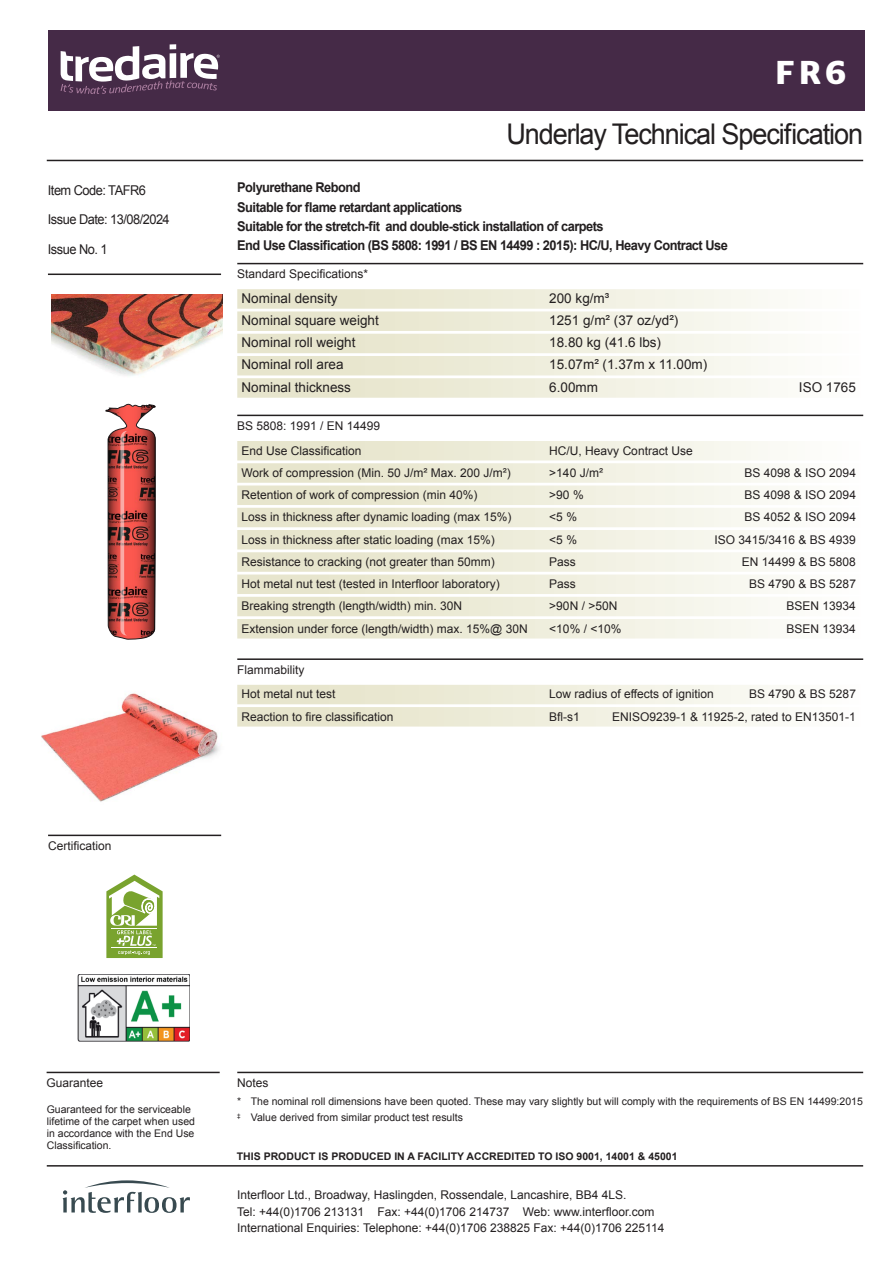
<style>
.page{position:relative;width:893px;height:1263px;background:#fff}
.page>*{position:absolute;margin:0;border:0;box-sizing:border-box;transform-origin:0 0}
.t1{font:600 33px "Stag Sans";color:#fff}
.Header_Top{font:28.5px "Arial";letter-spacing:-.04em;color:#231f20;scale:.95 1}
.Header_Top-2{font:700 13.5px "Arial";letter-spacing:-.04em;color:#231f20;scale:.95 1}
.List_Large{font:13.5px "Arial";color:#231f20}
.Header_Top-3{font:13.5px "Arial";letter-spacing:-.04em;color:#231f20;scale:.95 1}
.List_Small{font:12px "Arial";color:#231f20}
.SECTION{font:12px "Arial";color:#231f20}
.t2{font:10.5px/12px "Arial";color:#231f20}
.t3{font:700 10.5px "Arial";color:#231f20}
</style>
<div class="page">
<hr style="left:48px;top:274px;width:173px;height:1px;background:#231f20">
<hr style="left:47px;top:160px;width:816px;height:1px;background:#231f20">
<hr style="left:47px;top:1165px;width:816px;height:1px;background:#231f20">
<svg style="left:63px;top:1180px;width:127px;height:33px"></svg>
<div style="left:48px;top:31px;width:816px;height:80px;background:#452a47"></div>
<svg style="left:61px;top:44px;width:159px;height:50px"></svg>
<img style="left:41px;top:693px;width:178px;height:109px">
<svg style="left:105px;top:403px;width:51px;height:237px;background:#ae5a56"></svg>
<img style="left:51px;top:295px;width:171px;height:81px">
<svg style="left:106px;top:874px;width:57px;height:84px"></svg>
<hr style="left:112px;top:928px;width:45px;height:1px;background:#fff">
<hr style="left:112px;top:947px;width:45px;height:1px;background:#fff">
<img style="left:78px;top:974px;width:111px;height:67px">
<hr style="left:47px;top:1072px;width:173px;height:1px;background:#231f20">
<hr style="left:48px;top:835px;width:173px;height:1px;background:#231f20">
<hr style="left:237px;top:263px;width:626px;height:1px;background:#231f20">
<div style="left:237px;top:289px;width:626px;height:20px;background:linear-gradient(to right,#e4e1c5,#fdfdfa)"></div>
<div style="left:237px;top:311px;width:626px;height:20px;background:linear-gradient(to right,#e4e1c5,#fdfdfa)"></div>
<div style="left:237px;top:334px;width:626px;height:19px;background:linear-gradient(to right,#e4e1c5,#fdfdfa)"></div>
<div style="left:237px;top:356px;width:626px;height:19px;background:linear-gradient(to right,#e4e1c5,#fdfdfa)"></div>
<div style="left:237px;top:378px;width:626px;height:20px;background:linear-gradient(to right,#e4e1c5,#fdfdfa)"></div>
<hr style="left:237px;top:415px;width:626px;height:1px;background:#231f20">
<div style="left:237px;top:441px;width:626px;height:19px;background:linear-gradient(to right,#e4e1c5,#fdfdfa)"></div>
<div style="left:237px;top:463px;width:626px;height:20px;background:linear-gradient(to right,#e4e1c5,#fdfdfa)"></div>
<div style="left:237px;top:485px;width:626px;height:20px;background:linear-gradient(to right,#e4e1c5,#fdfdfa)"></div>
<div style="left:237px;top:508px;width:626px;height:19px;background:linear-gradient(to right,#e4e1c5,#fdfdfa)"></div>
<div style="left:237px;top:530px;width:626px;height:19px;background:linear-gradient(to right,#e4e1c5,#fdfdfa)"></div>
<div style="left:237px;top:552px;width:626px;height:20px;background:linear-gradient(to right,#e4e1c5,#fdfdfa)"></div>
<div style="left:237px;top:574px;width:626px;height:20px;background:linear-gradient(to right,#e4e1c5,#fdfdfa)"></div>
<div style="left:237px;top:597px;width:626px;height:19px;background:linear-gradient(to right,#e4e1c5,#fdfdfa)"></div>
<div style="left:237px;top:619px;width:626px;height:19px;background:linear-gradient(to right,#e4e1c5,#fdfdfa)"></div>
<hr style="left:237px;top:658px;width:626px;height:2px;background:#231f20">
<div style="left:237px;top:685px;width:626px;height:19px;background:linear-gradient(to right,#e4e1c5,#fdfdfa)"></div>
<div style="left:237px;top:707px;width:626px;height:19px;background:linear-gradient(to right,#e4e1c5,#fdfdfa)"></div>
<hr style="left:237px;top:1072px;width:626px;height:1px;background:#231f20">
<p class="Header_Top-3" style="left:48px;top:182px;width:105px">Item Code: TAFR6</p>
<p class="Header_Top-3" style="left:48px;top:210px;width:130px">Issue Date: 13/08/2024</p>
<p class="Header_Top-3" style="left:48px;top:240px;width:64px">Issue No. 1</p>
<p class="SECTION" style="left:48px;top:838px;width:65px">Certification</p>
<p class="t1" style="left:776px;top:53px;width:71px">FR6</p>
<p class="Header_Top" style="left:506px;top:115px;width:377px">Underlay Technical Specification</p>
<p class="Header_Top-2" style="left:237px;top:179px;width:131px">Polyurethane Rebond</p>
<p class="Header_Top-2" style="left:237px;top:198px;width:239px">Suitable for flame retardant applications</p>
<p class="Header_Top-2" style="left:237px;top:217px;width:387px">Suitable for the stretch-fit and double-stick installation of carpets</p>
<p class="Header_Top-2" style="left:237px;top:237px;width:518px">End Use Classification (BS 5808: 1991 / BS EN 14499 : 2015): HC/U, Heavy Contract Use</p>
<p class="SECTION" style="left:237px;top:266px;width:132px">Standard Specifications*</p>
<p class="List_Large" style="left:242px;top:289px;width:98px">Nominal density</p>
<p class="List_Large" style="left:549px;top:289px;width:62px">200 kg/m³</p>
<p class="List_Large" style="left:242px;top:311px;width:139px">Nominal square weight</p>
<p class="List_Large" style="left:549px;top:311px;width:131px">1251 g/m² (37 oz/yd²)</p>
<p class="List_Large" style="left:242px;top:334px;width:116px">Nominal roll weight</p>
<p class="List_Large" style="left:549px;top:334px;width:113px">18.80 kg (41.6 lbs)</p>
<p class="List_Large" style="left:242px;top:356px;width:104px">Nominal roll area</p>
<p class="List_Large" style="left:549px;top:356px;width:160px">15.07m² (1.37m x 11.00m)</p>
<p class="List_Large" style="left:242px;top:378px;width:111px">Nominal thickness</p>
<p class="List_Large" style="left:549px;top:378px;width:50px">6.00mm</p>
<p class="List_Large" style="left:799px;top:378px;width:59px">ISO 1765</p>
<p class="SECTION" style="left:237px;top:418px;width:144px">BS 5808: 1991 / EN 14499</p>
<p class="List_Small" style="left:242px;top:442px;width:122px">End Use Classification</p>
<p class="List_Small" style="left:549px;top:442px;width:145px">HC/U, Heavy Contract Use</p>
<p class="List_Small" style="left:242px;top:465px;width:271px">Work of compression (Min. 50 J/m² Max. 200 J/m²)</p>
<p class="List_Small" style="left:549px;top:465px;width:55px">&gt;140 J/m²</p>
<p class="List_Small" style="left:745px;top:465px;width:113px">BS 4098 &amp; ISO 2094</p>
<p class="List_Small" style="left:242px;top:487px;width:238px">Retention of work of compression (min 40%)</p>
<p class="List_Small" style="left:549px;top:487px;width:36px">&gt;90 %</p>
<p class="List_Small" style="left:745px;top:487px;width:113px">BS 4098 &amp; ISO 2094</p>
<p class="List_Small" style="left:242px;top:509px;width:272px">Loss in thickness after dynamic loading (max 15%)</p>
<p class="List_Small" style="left:549px;top:509px;width:29px">&lt;5 %</p>
<p class="List_Small" style="left:745px;top:509px;width:113px">BS 4052 &amp; ISO 2094</p>
<p class="List_Small" style="left:242px;top:531px;width:255px">Loss in thickness after static loading (max 15%)</p>
<p class="List_Small" style="left:549px;top:531px;width:29px">&lt;5 %</p>
<p class="List_Small" style="left:714px;top:531px;width:143px">ISO 3415/3416 &amp; BS 4939</p>
<p class="List_Small" style="left:242px;top:554px;width:255px">Resistance to cracking (not greater than 50mm)</p>
<p class="List_Small" style="left:549px;top:554px;width:28px">Pass</p>
<p class="List_Small" style="left:742px;top:554px;width:116px">EN 14499 &amp; BS 5808</p>
<p class="List_Small" style="left:242px;top:576px;width:260px">Hot metal nut test (tested in Interfloor laboratory)</p>
<p class="List_Small" style="left:549px;top:576px;width:28px">Pass</p>
<p class="List_Small" style="left:749px;top:576px;width:108px">BS 4790 &amp; BS 5287</p>
<p class="List_Small" style="left:242px;top:598px;width:222px">Breaking strength (length/width) min. 30N</p>
<p class="List_Small" style="left:549px;top:598px;width:70px">&gt;90N / &gt;50N</p>
<p class="List_Small" style="left:787px;top:598px;width:71px">BSEN 13934</p>
<p class="List_Small" style="left:242px;top:620px;width:288px">Extension under force (length/width) max. 15%@ 30N</p>
<p class="List_Small" style="left:549px;top:620px;width:74px">&lt;10% / &lt;10%</p>
<p class="List_Small" style="left:787px;top:620px;width:71px">BSEN 13934</p>
<p class="SECTION" style="left:237px;top:661px;width:69px">Flammability</p>
<p class="List_Small" style="left:242px;top:686px;width:96px">Hot metal nut test</p>
<p class="List_Small" style="left:549px;top:686px;width:166px">Low radius of effects of ignition</p>
<p class="List_Small" style="left:749px;top:686px;width:108px">BS 4790 &amp; BS 5287</p>
<p class="List_Small" style="left:242px;top:708px;width:154px">Reaction to fire classification</p>
<p class="List_Small" style="left:549px;top:708px;width:32px">Bfl-s1</p>
<p class="List_Small" style="left:612px;top:708px;width:245px">ENISO9239-1 &amp; 11925-2, rated to EN13501-1</p>
<p class="SECTION" style="left:47px;top:1075px;width:58px">Guarantee</p>
<p class="t2" style="left:47px;top:1103px;width:150px">Guaranteed for the serviceable lifetime of the carpet when used in accordance with the End Use<br>Classification.</p>
<p class="SECTION" style="left:237px;top:1075px;width:33px">Notes</p>
<p class="t2" style="left:237px;top:1095px;width:627px">* The nominal roll dimensions have been quoted. These may vary slightly but will comply with the requirements of BS EN 14499:2015</p>
<p class="t2" style="left:237px;top:1111px;width:227px"><sup>‡</sup> Value derived from similar product test results</p>
<p class="t3" style="left:237px;top:1149px;width:442px">THIS PRODUCT IS PRODUCED IN A FACILITY ACCREDITED TO ISO 9001, 14001 &amp; 45001</p>
<p class="List_Small" style="left:237px;top:1187px;width:391px">Interfloor Ltd., Broadway, Haslingden, Rossendale, Lancashire, BB4 4LS.</p>
<p class="List_Small" style="left:237px;top:1203px;width:419px">Tel: +44(0)1706 213131 Fax: +44(0)1706 214737 Web: www.interfloor.com</p>
<p class="List_Small" style="left:237px;top:1220px;width:429px">International Enquiries: Telephone: +44(0)1706 238825 Fax: +44(0)1706 225114</p>
</div>
